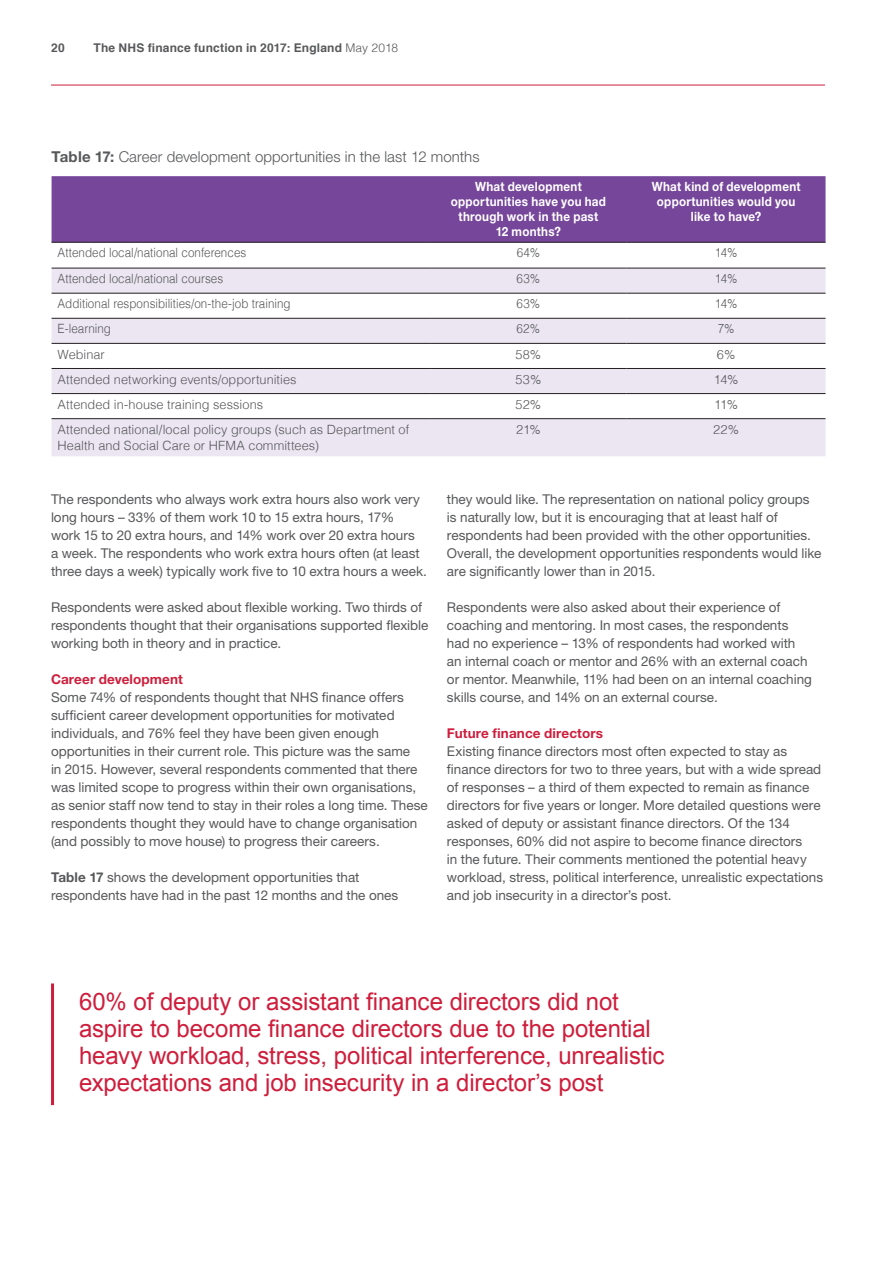
<style>
.page{position:relative;width:893px;height:1263px;background:#fff}
.page>*{position:absolute;margin:0;border:0;box-sizing:border-box;transform-origin:0 0}
.Pull_out_copy{font:24px/27px "Arial";letter-spacing:-.005em;color:#ce1e3c}
.t1{font:300 15px "Helvetica Neue LT Pro";letter-spacing:.005em;color:#57585a}
.t2{font:13.5px/18px "Helvetica Neue LT Std";color:#57585a}
.t3{font:700 13.5px "Helvetica Neue LT Pro";letter-spacing:.01em;color:#ce1e3c}
.t4{font:300 12.75px/16.5px "Helvetica";letter-spacing:.005em;color:#57585a}
.t5{font:300 12.75px "Helvetica";letter-spacing:.005em;color:#57585a;scale:.91 1}
.t6{font:700 12.75px/15px "Helvetica Neue LT Pro";letter-spacing:.02em;color:#fff;text-align:center;scale:.91 1}
.t7{font:700 12px "Helvetica";letter-spacing:.015em;color:#57585a}
.s1{font-weight:300}
.s2{font-weight:700}
.s3{font-family:"Helvetica Neue LT Pro";font-weight:700}
</style>
<div class="page">
<div style="left:52px;top:176px;width:773px;height:66px;background:#76469b"></div>
<svg style="left:52px;top:269px;width:773px;height:187px;fill:#ebe6f2"></svg>
<svg style="left:52px;top:344px;width:773px;height:74px"></svg>
<hr style="left:52px;top:268px;width:378px;height:1px;background:#231f20">
<hr style="left:430px;top:268px;width:197px;height:1px;background:#231f20">
<hr style="left:627px;top:268px;width:198px;height:1px;background:#231f20">
<hr style="left:52px;top:293px;width:378px;height:1px;background:#231f20">
<hr style="left:430px;top:293px;width:197px;height:1px;background:#231f20">
<hr style="left:627px;top:293px;width:198px;height:1px;background:#231f20">
<hr style="left:52px;top:318px;width:378px;height:1px;background:#231f20">
<hr style="left:430px;top:318px;width:197px;height:1px;background:#231f20">
<hr style="left:627px;top:318px;width:198px;height:1px;background:#231f20">
<hr style="left:52px;top:343px;width:378px;height:1px;background:#231f20">
<hr style="left:430px;top:343px;width:197px;height:1px;background:#231f20">
<hr style="left:627px;top:343px;width:198px;height:1px;background:#231f20">
<hr style="left:52px;top:368px;width:378px;height:1px;background:#231f20">
<hr style="left:430px;top:368px;width:197px;height:1px;background:#231f20">
<hr style="left:627px;top:368px;width:198px;height:1px;background:#231f20">
<hr style="left:52px;top:393px;width:378px;height:1px;background:#231f20">
<hr style="left:430px;top:393px;width:197px;height:1px;background:#231f20">
<hr style="left:627px;top:393px;width:198px;height:1px;background:#231f20">
<hr style="left:52px;top:418px;width:378px;height:1px;background:#231f20">
<hr style="left:430px;top:418px;width:197px;height:1px;background:#231f20">
<hr style="left:627px;top:418px;width:198px;height:1px;background:#231f20">
<hr style="left:52px;top:242px;width:378px;height:1px;background:#231f20">
<hr style="left:430px;top:242px;width:197px;height:1px;background:#231f20">
<hr style="left:627px;top:242px;width:198px;height:1px;background:#231f20">
<hr style="left:51px;top:983px;width:3px;height:122px;background:#ce1e3c">
<hr style="left:51px;top:85px;width:774px;height:1px;background:#ce1e3c">
<p class="t7" style="left:51px;top:38px;width:15px">20</p>
<p class="t7" style="left:94px;top:38px;width:306px">The NHS finance function in 2017: England <span class="s1">May 2018</span></p>
<p class="t1" style="left:52px;top:147px;width:430px"><span class="s2">Table 17:</span> Career development opportunities in the last 12 months</p>
<p class="t6" style="left:451px;top:179px;width:172px">What development opportunities have you had through work in the past<br>12 months?</p>
<p class="t6" style="left:652px;top:179px;width:165px">What kind of development opportunities would you like to have?</p>
<p class="t5" style="left:58px;top:242px;width:209px">Attended local/national conferences</p>
<p class="t5" style="left:517px;top:242px;width:27px">64%</p>
<p class="t5" style="left:715px;top:242px;width:26px">14%</p>
<p class="t5" style="left:58px;top:268px;width:184px">Attended local/national courses</p>
<p class="t5" style="left:517px;top:268px;width:28px">63%</p>
<p class="t5" style="left:715px;top:268px;width:26px">14%</p>
<p class="t5" style="left:58px;top:293px;width:258px">Additional responsibilities/on-the-job training</p>
<p class="t5" style="left:517px;top:293px;width:28px">63%</p>
<p class="t5" style="left:715px;top:293px;width:26px">14%</p>
<p class="t5" style="left:58px;top:318px;width:60px">E-learning</p>
<p class="t5" style="left:517px;top:318px;width:27px">62%</p>
<p class="t5" style="left:718px;top:318px;width:20px">7%</p>
<p class="t4" style="left:58px;top:345px;width:49px">Webinar</p>
<p class="t4" style="left:515px;top:345px;width:27px">58%</p>
<p class="t4" style="left:717px;top:345px;width:20px">6%</p>
<p class="t4" style="left:58px;top:370px;width:241px">Attended networking events/opportunities</p>
<p class="t4" style="left:515px;top:370px;width:27px">53%</p>
<p class="t4" style="left:714px;top:370px;width:26px">14%</p>
<p class="t4" style="left:58px;top:395px;width:207px">Attended in-house training sessions</p>
<p class="t4" style="left:515px;top:395px;width:27px">52%</p>
<p class="t4" style="left:714px;top:395px;width:25px">11%</p>
<p class="t4" style="left:58px;top:420px;width:353px">Attended national/local policy groups (such as Department of<br>Health and Social Care or HFMA committees)</p>
<p class="t4" style="left:516px;top:420px;width:26px">21%</p>
<p class="t4" style="left:713px;top:420px;width:27px">22%</p>
<p class="t2" style="left:51px;top:490px;width:377px">The respondents who always work extra hours also work very long hours – 33% of them work 10 to 15 extra hours, 17% work 15 to 20 extra hours, and 14% work over 20 extra hours<br>a week. The respondents who work extra hours often (at least three days a week) typically work five to 10 extra hours a week.</p>
<p class="t2" style="left:51px;top:598px;width:379px">Respondents were asked about flexible working. Two thirds of respondents thought that their organisations supported flexible working both in theory and in practice.</p>
<p class="t3" style="left:51px;top:671px;width:133px">Career development</p>
<p class="t2" style="left:51px;top:688px;width:378px">Some 74% of respondents thought that NHS finance offers sufficient career development opportunities for motivated individuals, and 76% feel they have been given enough opportunities in their current role. This picture was the same<br>in 2015. However, several respondents commented that there was limited scope to progress within their own organisations, as senior staff now tend to stay in their roles a long time. These respondents thought they would have to change organisation (and possibly to move house) to progress their careers.</p>
<p class="t2" style="left:51px;top:868px;width:349px"><span class="s3">Table 17</span> shows the development opportunities that respondents have had in the past 12 months and the ones</p>
<p class="t2" style="left:447px;top:490px;width:376px">they would like. The representation on national policy groups is naturally low, but it is encouraging that at least half of respondents had been provided with the other opportunities.<br>Overall, the development opportunities respondents would like are significantly lower than in 2015.</p>
<p class="t2" style="left:447px;top:598px;width:366px">Respondents were also asked about their experience of coaching and mentoring. In most cases, the respondents had no experience – 13% of respondents had worked with an internal coach or mentor and 26% with an external coach or mentor. Meanwhile, 11% had been on an internal coaching skills course, and 14% on an external course.</p>
<p class="t3" style="left:447px;top:725px;width:158px">Future finance directors</p>
<p class="t2" style="left:447px;top:742px;width:378px">Existing finance directors most often expected to stay as finance directors for two to three years, but with a wide spread of responses – a third of them expected to remain as finance directors for five years or longer. More detailed questions were asked of deputy or assistant finance directors. Of the 134 responses, 60% did not aspire to become finance directors<br>in the future. Their comments mentioned the potential heavy workload, stress, political interference, unrealistic expectations and job insecurity in a director’s post.</p>
<p class="Pull_out_copy" style="left:79px;top:988px;width:587px">60% of deputy or assistant finance directors did not aspire to become finance directors due to the potential heavy workload, stress, political interference, unrealistic expectations and job insecurity in a director’s post</p>
</div>
